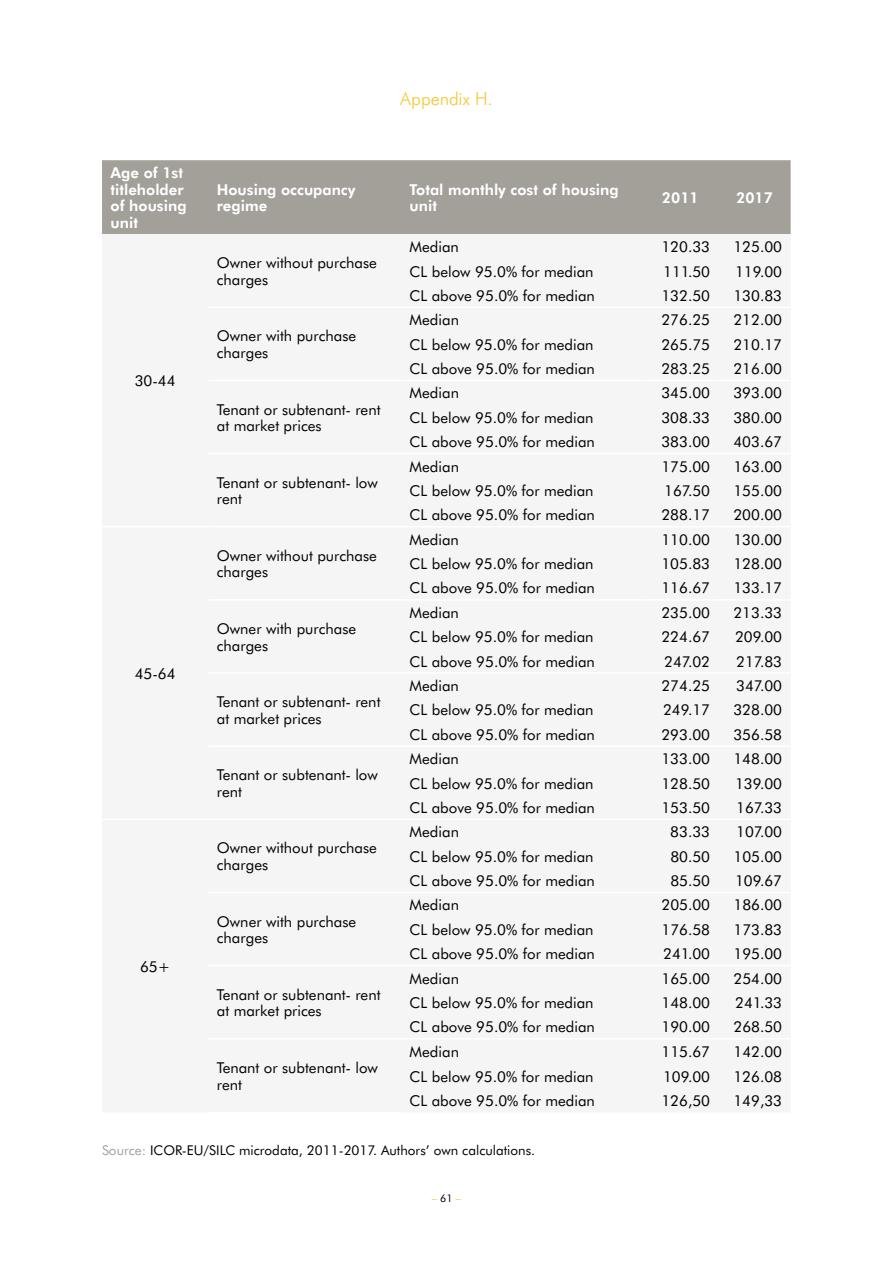
<style>
.page{position:relative;width:893px;height:1263px;background:#fff}
.page>*{position:absolute;margin:0;border:0;box-sizing:border-box;transform-origin:0 0}
.t1{font:300 18px "Futura BT";color:#f5c631}
.t2{font:15px/16.5px "Futura BT";color:#000}
.t3{font:700 15px/16.5px "Futura BT";color:#fff}
.t4{font:13.5px "Futura BT";color:#000}
.t5{font:10.5px "Futura BT";color:#f5c631}
.s1{color:#a3a09a}
.s2{color:#000}
</style>
<div class="page">
<div style="left:102px;top:160px;width:689px;height:74px;background:#a3a09a"></div>
<p class="t3" style="left:111px;top:164px;width:78px">Age of 1st titleholder of housing unit</p>
<p class="t2" style="left:135px;top:372px;width:42px">30-44</p>
<p class="t2" style="left:135px;top:665px;width:42px">45-64</p>
<p class="t2" style="left:140px;top:958px;width:32px">65+</p>
<p class="t1" style="left:400px;top:87px;width:94px">Appendix H.</p>
<p class="t3" style="left:217px;top:181px;width:140px">Housing occupancy regime</p>
<p class="t3" style="left:410px;top:181px;width:211px">Total monthly cost of housing unit</p>
<p class="t3" style="left:662px;top:189px;width:38px">2011</p>
<p class="t3" style="left:736px;top:189px;width:38px">2017</p>
<p class="t2" style="left:217px;top:254px;width:161px">Owner without purchase charges</p>
<p class="t2" style="left:217px;top:328px;width:141px">Owner with purchase charges</p>
<p class="t2" style="left:217px;top:401px;width:165px">Tenant or subtenant- rent at market prices</p>
<p class="t2" style="left:217px;top:474px;width:163px">Tenant or subtenant- low rent</p>
<p class="t2" style="left:217px;top:547px;width:161px">Owner without purchase charges</p>
<p class="t2" style="left:217px;top:620px;width:141px">Owner with purchase charges</p>
<p class="t2" style="left:217px;top:693px;width:165px">Tenant or subtenant- rent at market prices</p>
<p class="t2" style="left:217px;top:766px;width:163px">Tenant or subtenant- low rent</p>
<p class="t2" style="left:217px;top:840px;width:161px">Owner without purchase charges</p>
<p class="t2" style="left:217px;top:913px;width:141px">Owner with purchase charges</p>
<p class="t2" style="left:217px;top:986px;width:165px">Tenant or subtenant- rent at market prices</p>
<p class="t2" style="left:217px;top:1059px;width:163px">Tenant or subtenant- low rent</p>
<p class="t2" style="left:410px;top:238px;width:51px">Median</p>
<p class="t2" style="left:661px;top:238px;width:50px">120.33</p>
<p class="t2" style="left:733px;top:238px;width:50px">125.00</p>
<p class="t2" style="left:410px;top:263px;width:185px">CL below 95.0% for median</p>
<p class="t2" style="left:663px;top:263px;width:48px">111.50</p>
<p class="t2" style="left:735px;top:263px;width:49px">119.00</p>
<p class="t2" style="left:410px;top:287px;width:187px">CL above 95.0% for median</p>
<p class="t2" style="left:661px;top:287px;width:50px">132.50</p>
<p class="t2" style="left:733px;top:287px;width:50px">130.83</p>
<p class="t2" style="left:410px;top:311px;width:51px">Median</p>
<p class="t2" style="left:661px;top:311px;width:50px">276.25</p>
<p class="t2" style="left:733px;top:311px;width:50px">212.00</p>
<p class="t2" style="left:410px;top:336px;width:185px">CL below 95.0% for median</p>
<p class="t2" style="left:661px;top:336px;width:50px">265.75</p>
<p class="t2" style="left:733px;top:336px;width:50px">210.17</p>
<p class="t2" style="left:410px;top:360px;width:187px">CL above 95.0% for median</p>
<p class="t2" style="left:661px;top:360px;width:50px">283.25</p>
<p class="t2" style="left:733px;top:360px;width:50px">216.00</p>
<p class="t2" style="left:410px;top:385px;width:51px">Median</p>
<p class="t2" style="left:661px;top:385px;width:50px">345.00</p>
<p class="t2" style="left:733px;top:385px;width:50px">393.00</p>
<p class="t2" style="left:410px;top:409px;width:185px">CL below 95.0% for median</p>
<p class="t2" style="left:661px;top:409px;width:50px">308.33</p>
<p class="t2" style="left:733px;top:409px;width:50px">380.00</p>
<p class="t2" style="left:410px;top:433px;width:187px">CL above 95.0% for median</p>
<p class="t2" style="left:661px;top:433px;width:50px">383.00</p>
<p class="t2" style="left:733px;top:433px;width:50px">403.67</p>
<p class="t2" style="left:410px;top:458px;width:51px">Median</p>
<p class="t2" style="left:661px;top:458px;width:50px">175.00</p>
<p class="t2" style="left:733px;top:458px;width:50px">163.00</p>
<p class="t2" style="left:410px;top:482px;width:185px">CL below 95.0% for median</p>
<p class="t2" style="left:664px;top:482px;width:47px">167.50</p>
<p class="t2" style="left:733px;top:482px;width:50px">155.00</p>
<p class="t2" style="left:410px;top:506px;width:187px">CL above 95.0% for median</p>
<p class="t2" style="left:661px;top:506px;width:50px">288.17</p>
<p class="t2" style="left:733px;top:506px;width:50px">200.00</p>
<p class="t2" style="left:410px;top:531px;width:51px">Median</p>
<p class="t2" style="left:661px;top:531px;width:50px">110.00</p>
<p class="t2" style="left:733px;top:531px;width:50px">130.00</p>
<p class="t2" style="left:410px;top:555px;width:185px">CL below 95.0% for median</p>
<p class="t2" style="left:661px;top:555px;width:50px">105.83</p>
<p class="t2" style="left:733px;top:555px;width:50px">128.00</p>
<p class="t2" style="left:410px;top:580px;width:187px">CL above 95.0% for median</p>
<p class="t2" style="left:661px;top:580px;width:50px">116.67</p>
<p class="t2" style="left:733px;top:580px;width:50px">133.17</p>
<p class="t2" style="left:410px;top:604px;width:51px">Median</p>
<p class="t2" style="left:661px;top:604px;width:50px">235.00</p>
<p class="t2" style="left:733px;top:604px;width:50px">213.33</p>
<p class="t2" style="left:410px;top:628px;width:185px">CL below 95.0% for median</p>
<p class="t2" style="left:661px;top:628px;width:50px">224.67</p>
<p class="t2" style="left:735px;top:628px;width:49px">209.00</p>
<p class="t2" style="left:410px;top:653px;width:187px">CL above 95.0% for median</p>
<p class="t2" style="left:664px;top:653px;width:47px">247.02</p>
<p class="t2" style="left:736px;top:653px;width:47px">217.83</p>
<p class="t2" style="left:410px;top:677px;width:51px">Median</p>
<p class="t2" style="left:661px;top:677px;width:50px">274.25</p>
<p class="t2" style="left:736px;top:677px;width:47px">347.00</p>
<p class="t2" style="left:410px;top:702px;width:185px">CL below 95.0% for median</p>
<p class="t2" style="left:663px;top:702px;width:49px">249.17</p>
<p class="t2" style="left:733px;top:702px;width:50px">328.00</p>
<p class="t2" style="left:410px;top:726px;width:187px">CL above 95.0% for median</p>
<p class="t2" style="left:661px;top:726px;width:50px">293.00</p>
<p class="t2" style="left:733px;top:726px;width:50px">356.58</p>
<p class="t2" style="left:410px;top:750px;width:51px">Median</p>
<p class="t2" style="left:661px;top:750px;width:50px">133.00</p>
<p class="t2" style="left:733px;top:750px;width:50px">148.00</p>
<p class="t2" style="left:410px;top:775px;width:185px">CL below 95.0% for median</p>
<p class="t2" style="left:661px;top:775px;width:50px">128.50</p>
<p class="t2" style="left:735px;top:775px;width:49px">139.00</p>
<p class="t2" style="left:410px;top:799px;width:187px">CL above 95.0% for median</p>
<p class="t2" style="left:661px;top:799px;width:50px">153.50</p>
<p class="t2" style="left:736px;top:799px;width:47px">167.33</p>
<p class="t2" style="left:410px;top:823px;width:51px">Median</p>
<p class="t2" style="left:670px;top:823px;width:41px">83.33</p>
<p class="t2" style="left:736px;top:823px;width:47px">107.00</p>
<p class="t2" style="left:410px;top:848px;width:185px">CL below 95.0% for median</p>
<p class="t2" style="left:670px;top:848px;width:41px">80.50</p>
<p class="t2" style="left:733px;top:848px;width:50px">105.00</p>
<p class="t2" style="left:410px;top:872px;width:187px">CL above 95.0% for median</p>
<p class="t2" style="left:670px;top:872px;width:41px">85.50</p>
<p class="t2" style="left:735px;top:872px;width:49px">109.67</p>
<p class="t2" style="left:410px;top:897px;width:51px">Median</p>
<p class="t2" style="left:661px;top:897px;width:50px">205.00</p>
<p class="t2" style="left:733px;top:897px;width:50px">186.00</p>
<p class="t2" style="left:410px;top:921px;width:185px">CL below 95.0% for median</p>
<p class="t2" style="left:661px;top:921px;width:50px">176.58</p>
<p class="t2" style="left:733px;top:921px;width:50px">173.83</p>
<p class="t2" style="left:410px;top:945px;width:187px">CL above 95.0% for median</p>
<p class="t2" style="left:663px;top:945px;width:48px">241.00</p>
<p class="t2" style="left:733px;top:945px;width:50px">195.00</p>
<p class="t2" style="left:410px;top:970px;width:51px">Median</p>
<p class="t2" style="left:661px;top:970px;width:50px">165.00</p>
<p class="t2" style="left:733px;top:970px;width:50px">254.00</p>
<p class="t2" style="left:410px;top:994px;width:185px">CL below 95.0% for median</p>
<p class="t2" style="left:661px;top:994px;width:50px">148.00</p>
<p class="t2" style="left:735px;top:994px;width:48px">241.33</p>
<p class="t2" style="left:410px;top:1018px;width:187px">CL above 95.0% for median</p>
<p class="t2" style="left:661px;top:1018px;width:50px">190.00</p>
<p class="t2" style="left:733px;top:1018px;width:50px">268.50</p>
<p class="t2" style="left:410px;top:1043px;width:51px">Median</p>
<p class="t2" style="left:661px;top:1043px;width:50px">115.67</p>
<p class="t2" style="left:733px;top:1043px;width:50px">142.00</p>
<p class="t2" style="left:410px;top:1068px;width:185px">CL below 95.0% for median</p>
<p class="t2" style="left:663px;top:1068px;width:49px">109.00</p>
<p class="t2" style="left:733px;top:1068px;width:50px">126.08</p>
<p class="t2" style="left:410px;top:1092px;width:187px">CL above 95.0% for median</p>
<p class="t2" style="left:661px;top:1092px;width:50px">126,50</p>
<p class="t2" style="left:733px;top:1092px;width:50px">149,33</p>
<p class="t4" style="left:102px;top:1142px;width:435px"><span class="s1">Source:</span> ICOR-EU/SILC microdata, 2011-2017. Authors’ own calculations.</p>
<p class="t5" style="left:432px;top:1191px;width:31px">– <span class="s2">61</span> –</p>
</div>
